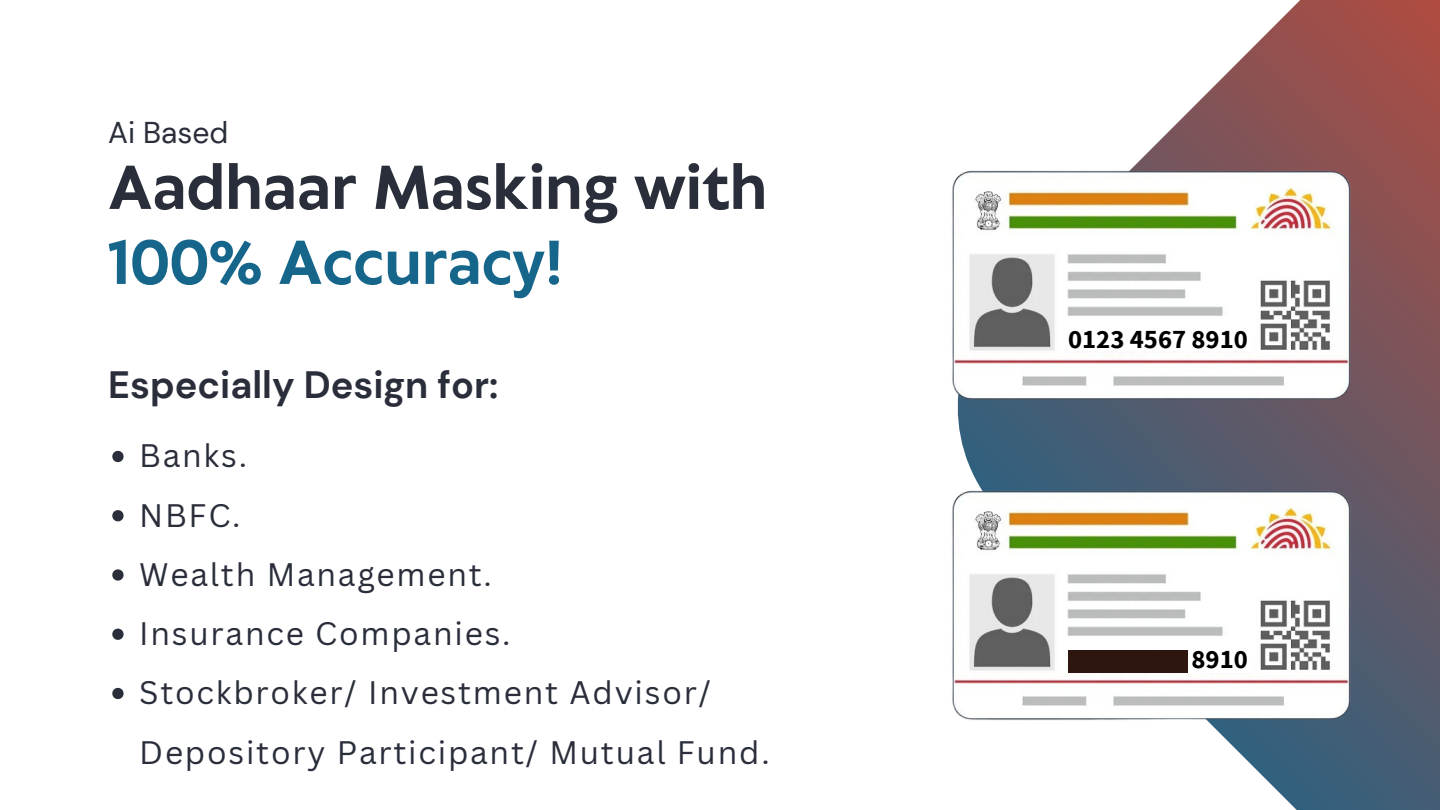
<style>
.page{position:relative;width:1440px;height:810px;background:#fff}
.page>*{position:absolute;margin:0;border:0;box-sizing:border-box;transform-origin:0 0}
.t1{font:700 58px "Klein Text";color:#2a2e3a}
.t2{font:700 58px "Klein Text";color:#16658b}
.t3{font:700 38px "DM Sans";color:#2a2e3a}
.t4{font:31.7px/59.2px "Canva Sans";letter-spacing:.055em;color:#2a2e3a}
.t5{font:30px "DM Sans";color:#2a2e3a}
.t6{font:700 26.7px "Source Sans Pro";color:#000}
</style>
<div class="page">
<svg style="left:957px;top:0;width:483px;height:810px"></svg>
<img style="left:952px;top:166px;width:407px;height:241px">
<img style="left:952px;top:486px;width:407px;height:241px">
<div style="left:1070px;top:650px;width:183px;height:22px;background:#fff"></div>
<div style="left:1068px;top:650px;width:119px;height:22px;background:#2c160f"></div>
<div style="left:1068px;top:328px;width:185px;height:23px;background:#fff"></div>
<svg style="left:112px;top:451px;width:12px;height:11px"></svg>
<svg style="left:112px;top:510px;width:12px;height:11px"></svg>
<svg style="left:112px;top:569px;width:12px;height:12px"></svg>
<svg style="left:112px;top:629px;width:12px;height:11px"></svg>
<svg style="left:112px;top:688px;width:12px;height:11px"></svg>
<p class="t5" style="left:108px;top:113px;width:122px">Ai Based</p>
<h1 class="t1" style="left:108px;top:158px;width:661px">Aadhaar Masking with</h1>
<h1 class="t2" style="left:108px;top:233px;width:456px">100% Accuracy!</h1>
<p class="t3" style="left:108px;top:361px;width:392px">Especially Design for:</p>
<p class="t4" style="left:139px;top:425px;width:632px">Banks.<br>NBFC.<br>Wealth Management.<br>Insurance Companies.<br>Stockbroker/ Investment Advisor/<br>Depository Participant/ Mutual Fund.</p>
<p class="t6" style="left:1068px;top:321px;width:181px">0123 4567 8910</p>
</div>
